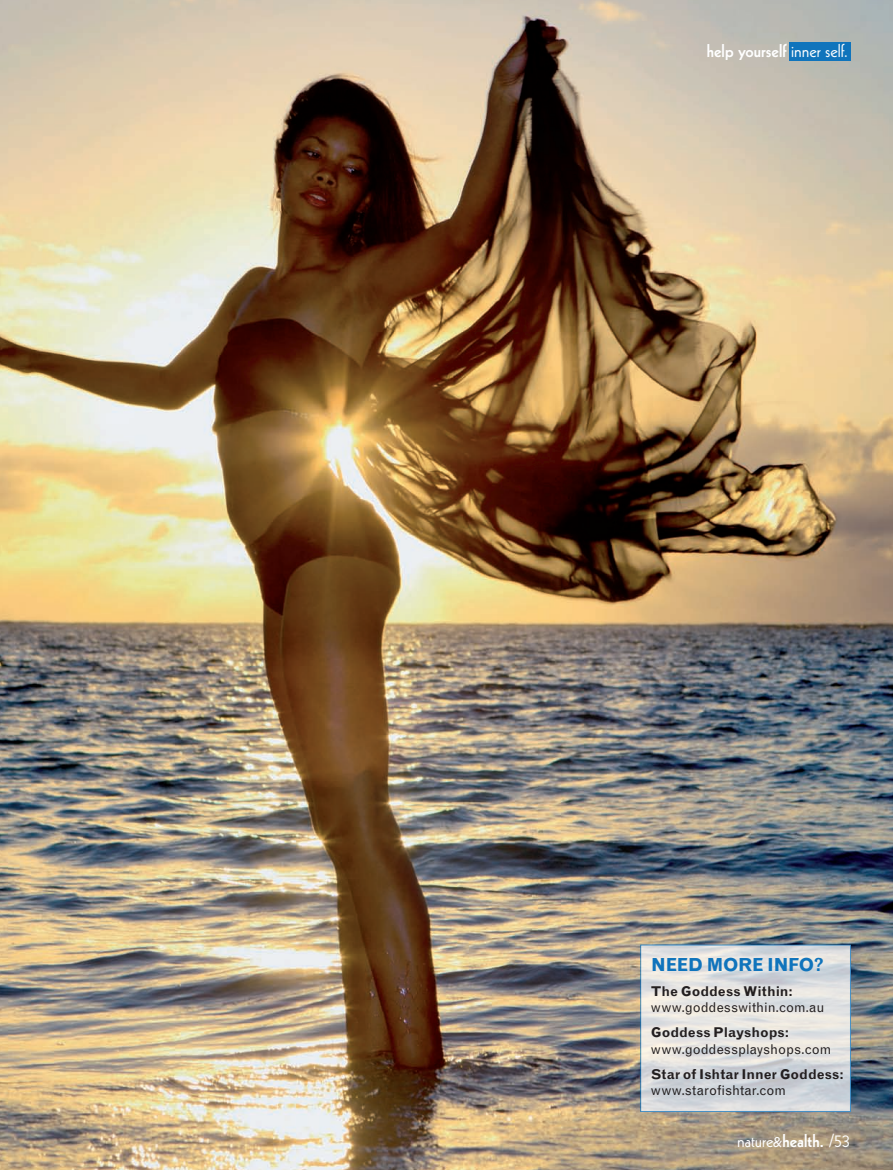
<style>
.page{position:relative;width:893px;height:1170px;background:#fff}
.page>*{position:absolute;margin:0;border:0;box-sizing:border-box;transform-origin:0 0}
.t1{font:800 18px "Kabel LT Std";letter-spacing:.005em;color:#fff}
.t2{font:18px "Kabel LT Std";color:#fff}
.t3{font:700 18px "Grotesque MT Std";letter-spacing:-.03em;color:#1074bc}
.t4{font:13.5px "Grotesque MT Std";letter-spacing:-.005em;color:#231f20}
.t5{font:700 13.5px "Grotesque MT Std";color:#231f20}
.s1{font-weight:400}
.s2{font-weight:800}
</style>
<div class="page">
<img style="left:0;top:0;width:893px;height:1169px">
<svg style="left:642px;top:946px;width:207px;height:163px;background:#dedede"></svg>
<div style="left:789px;top:43px;width:61px;height:18px;background:#1074bc"></div>
<div style="left:640px;top:944px;width:211px;height:167px;border:1px solid #1074bc"></div>
<h1 class="t1" style="left:707px;top:40px;width:143px">help yourself <span class="s1">inner self.</span></h1>
<h1 class="t3" style="left:651px;top:953px;width:175px">Need more in fo?</h1>
<p class="t5" style="left:651px;top:982px;width:143px">The Goddess Within:</p>
<p class="t4" style="left:651px;top:999px;width:175px">www.goddesswithin.com.au</p>
<p class="t5" style="left:651px;top:1024px;width:140px">Goddess Playshops:</p>
<p class="t4" style="left:651px;top:1040px;width:182px">www.goddessplayshops.com</p>
<p class="t5" style="left:651px;top:1065px;width:194px">Star of Ishtar I nner Goddess:</p>
<p class="t4" style="left:651px;top:1082px;width:137px">www.starofishtar.com</p>
<h1 class="t2" style="left:737px;top:1129px;width:115px">nature&amp;<span class="s2">health.</span> /53</h1>
</div>
